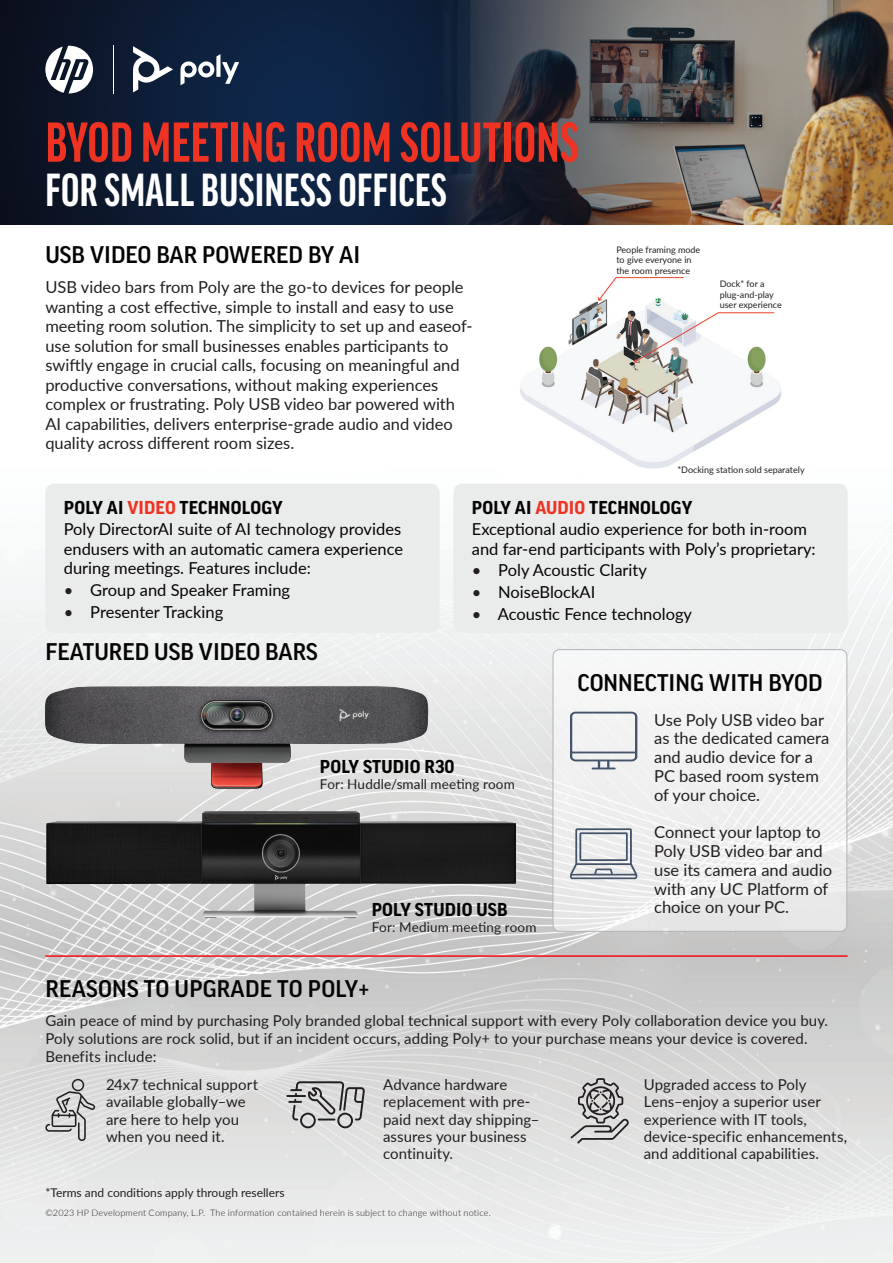
<style>
.page{position:relative;width:893px;height:1263px;background:#fff}
.page>*{position:absolute;margin:0;border:0;box-sizing:border-box;transform-origin:0 0}
.t1{font:700 extra-condensed 60px "Good Headline Pro";letter-spacing:.01em;color:#e32}
.t2{font:700 extra-condensed 49.5px "Good Headline Pro";letter-spacing:.01em;color:#fff}
.t3{font:500 23.25px "Good Pro";color:#040503}
.t4{font:700 18px "Good Pro";letter-spacing:.01em;color:#040503}
.t5{font:16.5px/19.5px "Lato";color:#231f20}
.t6{font:16.5px/19.5px "Lato";color:#040503}
.t7{font:15px/17.2px "Lato";letter-spacing:.005em;color:#231f20}
.t8{font:13.5px "Lato";letter-spacing:.01em;color:#231f20}
.t9{font:12px "Lato";color:#231f20}
.t10{font:9px/10.5px "Lato";color:#231f20}
.t11{font:300 9px "Lato";letter-spacing:.025em;color:#231f20}
.s1{color:#e32}
.s2{color:#231f20}
</style>
<div class="page">
<img style="left:0;top:484px;width:893px;height:779px">
<img style="left:0;top:0;width:438px;height:225px">
<img style="left:438px;top:0;width:455px;height:225px">
<svg style="left:45px;top:46px;width:48px;height:47px"></svg>
<hr style="left:114px;top:45px;width:1px;height:48px;background:#fff">
<svg style="left:133px;top:46px;width:40px;height:46px"></svg>
<svg style="left:180px;top:54px;width:59px;height:31px"></svg>
<hr style="left:45px;top:955px;width:803px;height:2px;background:#ee1f23">
<img style="left:520px;top:277px;width:261px;height:192px">
<div style="left:711px;top:276px;width:78px;height:36px;background:#fff"></div>
<div style="left:453px;top:484px;width:395px;height:149px;background:#eaebeb;border-radius:9px"></div>
<div style="left:45px;top:484px;width:395px;height:149px;background:#eaebeb;border-radius:9px"></div>
<img style="left:35px;top:647px;width:401px;height:153px">
<img style="left:36px;top:794px;width:490px;height:137px">
<div style="left:553px;top:650px;width:294px;height:281px;background:#f1f2f1;border-radius:6px"></div>
<div style="left:553px;top:649px;width:294px;height:282px;border:1px solid #b2b3b7;border-radius:6px"></div>
<svg style="left:570px;top:712px;width:67px;height:57px"></svg>
<svg style="left:570px;top:828px;width:67px;height:51px"></svg>
<svg style="left:45px;top:1079px;width:50px;height:62px;background:#bfbebe"></svg>
<svg style="left:286px;top:1081px;width:79px;height:47px;background:#b3b2b2"></svg>
<svg style="left:571px;top:1078px;width:58px;height:65px;background:#b2b1b1"></svg>
<h1 class="t1" style="left:46px;top:113px;width:535px">BYOD MEETING ROOM SOLUTIONS</h1>
<h2 class="t2" style="left:46px;top:165px;width:402px">FOR SMALL BUSINESS OFFICES</h2>
<h3 class="t3" style="left:45px;top:241px;width:316px">USB VIDEO BAR POWERED BY AI</h3>
<p class="t5" style="left:45px;top:277px;width:429px">USB video bars from Poly are the go-to devices for people wanting a cost effective, simple to install and easy to use meeting room solution. The simplicity to set up and easeof&shy;use solution for small businesses enables participants to swiftly engage in crucial calls, focusing on meaningful and productive conversations, without making experiences complex or frustrating. Poly USB video bar powered with AI capabilities, delivers enterprise-grade audio and video quality across different room sizes.</p>
<p class="t10" style="left:616px;top:244px;width:85px">People framing mode to give everyone in the room presence</p>
<p class="t10" style="left:720px;top:279px;width:64px">Dock* for a plug-and-play user experience</p>
<p class="t10" style="left:677px;top:464px;width:129px">*Docking station sold separately</p>
<p class="t4" style="left:64px;top:497px;width:221px">POLY AI <span class="s1">VIDEO</span> TECHNOLOGY</p>
<p class="t6" style="left:64px;top:519px;width:341px">Poly DirectorAI suite of AI technology provides endusers with an automatic camera experience during meetings. Features include:</p>
<p class="t6" style="left:64px;top:579px;width:228px"><span class="s2">•</span> Group and Speaker Framing</p>
<p class="t6" style="left:64px;top:601px;width:161px"><span class="s2">•</span> Presenter Tracking</p>
<h3 class="t3" style="left:45px;top:639px;width:274px">FEATURED USB VIDEO BARS</h3>
<p class="t4" style="left:472px;top:497px;width:222px">POLY AI <span class="s1">AUDIO</span> TECHNOLOGY</p>
<p class="t6" style="left:472px;top:519px;width:345px">Exceptional audio experience for both in-room and far-end participants with Poly’s proprietary:</p>
<p class="t6" style="left:472px;top:560px;width:177px"><span class="s2">•</span> Poly Acoustic Clarity</p>
<p class="t6" style="left:472px;top:581px;width:125px"><span class="s2">•</span> NoiseBlockAI</p>
<p class="t6" style="left:472px;top:603px;width:222px"><span class="s2">•</span> Acoustic Fence technology</p>
<p class="t4" style="left:320px;top:756px;width:136px">POLY STUDIO R30</p>
<p class="t8" style="left:320px;top:775px;width:196px">For: Huddle/small meeting room</p>
<p class="t4" style="left:372px;top:899px;width:137px">POLY STUDIO USB</p>
<p class="t8" style="left:372px;top:917px;width:166px">For: Medium meeting room</p>
<h3 class="t3" style="left:577px;top:670px;width:247px">CONNECTING WITH BYOD</h3>
<p class="t5" style="left:654px;top:709px;width:177px;line-height:18.8px">Use Poly USB video bar as the dedicated camera and audio device for a<br>PC based room system of your choice.</p>
<p class="t5" style="left:654px;top:822px;width:180px;line-height:18.8px">Connect your laptop to<br>Poly USB video bar and use its camera and audio with any UC Platform of choice on your PC.</p>
<h3 class="t3" style="left:45px;top:976px;width:325px">REASONS TO UPGRADE TO POLY+</h3>
<p class="t7" style="left:45px;top:1011px;width:784px;line-height:18px">Gain peace of mind by purchasing Poly branded global technical support with every Poly collaboration device you buy.<br>Poly solutions are rock solid, but if an incident occurs, adding Poly+ to your purchase means your device is covered.<br>Benefits include:</p>
<p class="t7" style="left:106px;top:1075px;width:154px">24x7 technical support available globally–we are here to help you when you need it.</p>
<p class="t7" style="left:383px;top:1075px;width:158px">Advance hardware replacement with pre&shy;paid next day shipping– assures your business continuity.</p>
<p class="t7" style="left:644px;top:1075px;width:205px">Upgraded access to Poly<br>Lens–enjoy a superior user experience with IT tools, device-specific enhancements, and additional capabilities.</p>
<p class="t9" style="left:45px;top:1184px;width:241px">*Terms and conditions apply through resellers</p>
<p class="t11" style="left:45px;top:1206px;width:447px">©2023 HP Development Company, L.P. The information contained herein is subject to change without notice.</p>
</div>
